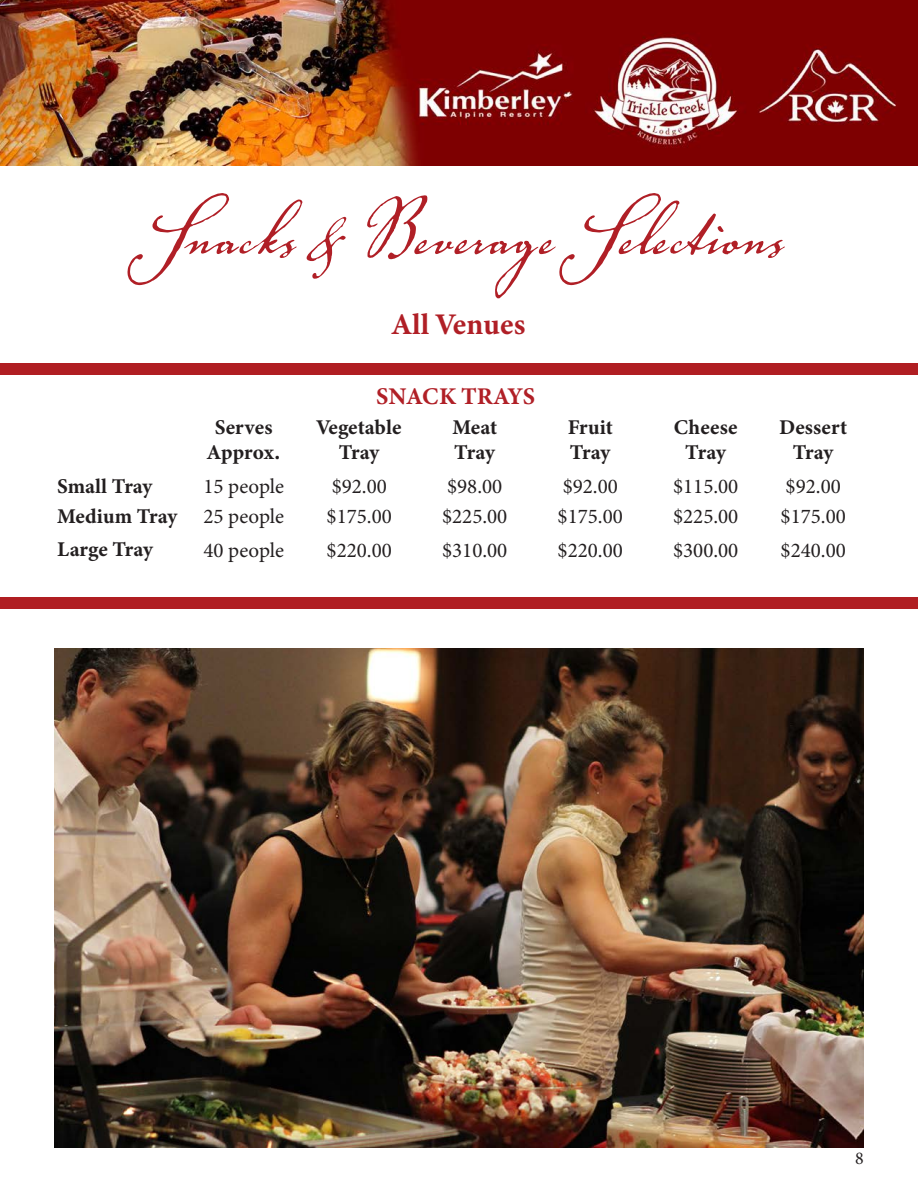
<style>
.page{position:relative;width:918px;height:1188px;background:#fff}
.page>*{position:absolute;margin:0;border:0;box-sizing:border-box;transform-origin:0 0}
.t1{font:105px "Voluta Script";color:#b01f26}
.t2{font:30px "Minion Variable Concept";letter-spacing:.005em;color:#b01f26}
.t3{font:24px "Minion Variable Concept";letter-spacing:.01em;color:#b01f26}
.t4{font:21px "Minion Pro";color:#231f20}
.t5{font:21px/25.2px "Minion Variable Concept";color:#231f20;text-align:center}
.t6{font:18px "Minion Pro";color:#231f20}
</style>
<div class="page">
<div style="left:0;top:363px;width:918px;height:11px;background:#b01e22"></div>
<div style="left:0;top:597px;width:918px;height:12px;background:#b01e22"></div>
<img style="left:0;top:0;width:918px;height:166px">
<img style="left:54px;top:648px;width:810px;height:500px">
<p class="t1" style="left:134px;top:155px;width:651px">Snacks &amp; Beverage Selections</p>
<p class="t2" style="left:392px;top:303px;width:135px">All Venues</p>
<p class="t3" style="left:376px;top:380px;width:161px">SNACK TRAYS</p>
<p class="t5" style="left:208px;top:414px;width:74px">Serves<br>Approx.</p>
<p class="t5" style="left:317px;top:414px;width:86px">Vegetable<br>Tray</p>
<p class="t5" style="left:452px;top:414px;width:46px">Meat</p>
<p class="t5" style="left:454px;top:440px;width:42px">Tray</p>
<p class="t5" style="left:568px;top:414px;width:46px">Fruit</p>
<p class="t5" style="left:570px;top:440px;width:42px">Tray</p>
<p class="t5" style="left:674px;top:414px;width:66px">Cheese</p>
<p class="t5" style="left:685px;top:440px;width:42px">Tray</p>
<p class="t5" style="left:779px;top:414px;width:70px">Dessert<br>Tray</p>
<p class="t5" style="left:57px;top:473px;width:97px">Small Tray</p>
<p class="t4" style="left:203px;top:472px;width:82px">15 people</p>
<p class="t4" style="left:332px;top:472px;width:57px">$92.00</p>
<p class="t4" style="left:447px;top:472px;width:57px">$98.00</p>
<p class="t4" style="left:563px;top:472px;width:57px">$92.00</p>
<p class="t4" style="left:673px;top:472px;width:67px">$115.00</p>
<p class="t4" style="left:786px;top:472px;width:57px">$92.00</p>
<p class="t5" style="left:57px;top:503px;width:122px">Medium Tray</p>
<p class="t4" style="left:203px;top:502px;width:82px">25 people</p>
<p class="t4" style="left:327px;top:502px;width:67px">$175.00</p>
<p class="t4" style="left:442px;top:502px;width:67px">$225.00</p>
<p class="t4" style="left:558px;top:502px;width:67px">$175.00</p>
<p class="t4" style="left:673px;top:502px;width:67px">$225.00</p>
<p class="t4" style="left:781px;top:502px;width:67px">$175.00</p>
<p class="t5" style="left:57px;top:537px;width:97px">Large Tray</p>
<p class="t4" style="left:203px;top:536px;width:82px">40 people</p>
<p class="t4" style="left:327px;top:536px;width:67px">$220.00</p>
<p class="t4" style="left:442px;top:536px;width:67px">$310.00</p>
<p class="t4" style="left:558px;top:536px;width:67px">$220.00</p>
<p class="t4" style="left:673px;top:536px;width:67px">$300.00</p>
<p class="t4" style="left:781px;top:536px;width:67px">$240.00</p>
<p class="t6" style="left:855px;top:1146px;width:10px">8</p>
</div>
